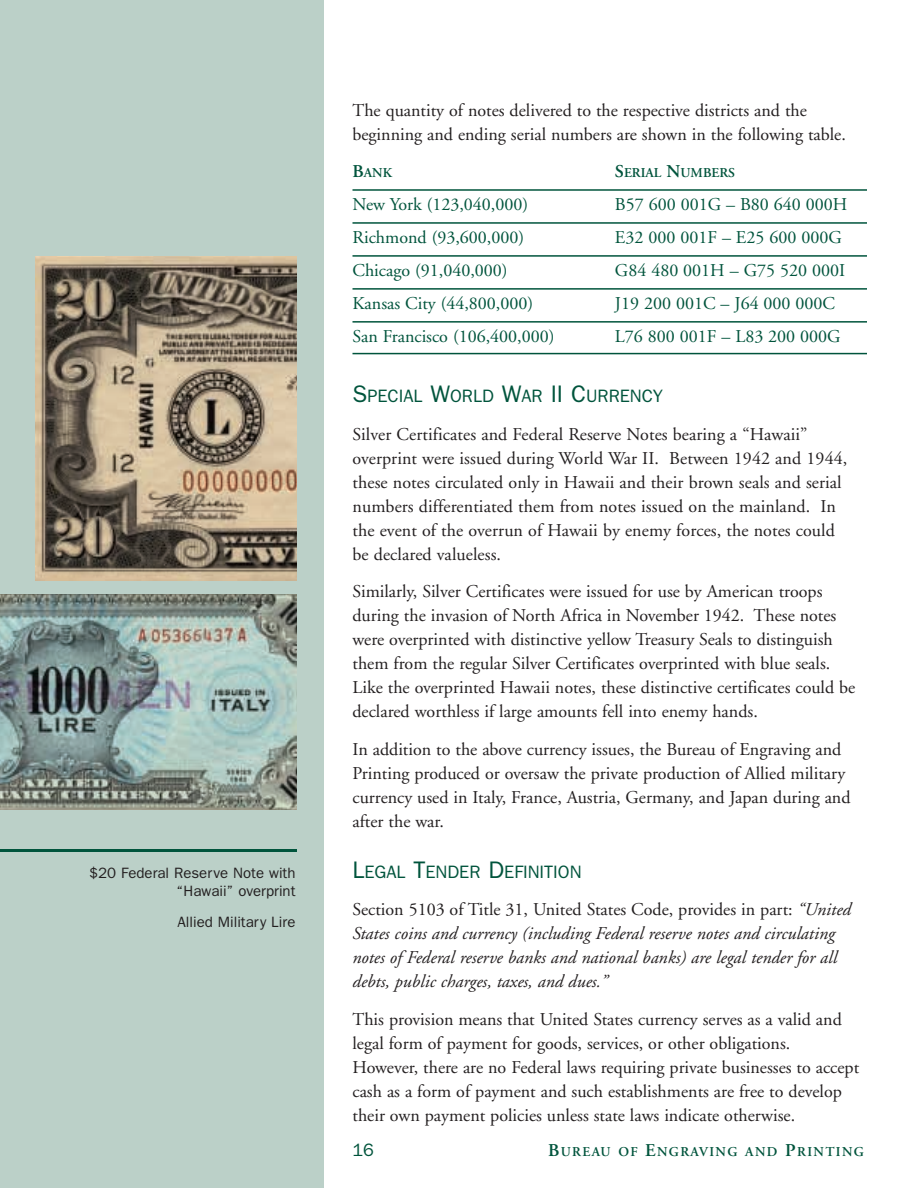
<style>
.page{position:relative;width:918px;height:1188px;background:#fff}
.page>*{position:absolute;margin:0;border:0;box-sizing:border-box;transform-origin:0 0}
.Body_text{font:18px/24px "Adobe Garamond";color:#231f20}
.Body_text-2{font:italic 18px/24px "Adobe Garamond";color:#231f20}
.chart_body{font:18px "Adobe Garamond";color:#00543c}
.Head_2{font:18px "Franklin Gothic";color:#00543c}
.Chart_bottom_line{font:18px "Adobe Garamond";color:#00543c}
.t1{font:15px/18px "Franklin Gothic";color:#231f20;text-align:right}
.Chart_header{font:600 13.5px "Adobe Garamond";letter-spacing:.1em;color:#00543c}
.Chart_header-2{font:600 13.5px "Adobe Garamond";color:#00543c}
.s1{font-size:18px}
.s2{font-size:24px}
.s3{font-style:normal}
</style>
<div class="page">
<hr style="left:352px;top:189px;width:515px;height:2px;background:#00543c">
<hr style="left:352px;top:222px;width:515px;height:2px;background:#00543c">
<hr style="left:352px;top:255px;width:515px;height:2px;background:#00543c">
<hr style="left:352px;top:288px;width:515px;height:2px;background:#00543c">
<hr style="left:352px;top:321px;width:515px;height:2px;background:#00543c">
<hr style="left:352px;top:353px;width:515px;height:1px;background:#00543c">
<div style="left:0;top:0;width:324px;height:1188px;background:#bbd0c8"></div>
<hr style="left:0;top:849px;width:297px;height:3px;background:#00543c">
<img style="left:0;top:594px;width:297px;height:216px">
<img style="left:35px;top:256px;width:262px;height:324px">
<p class="t1" style="left:89px;top:863px;width:208px">$20 Federal Reserve Note with “Hawaii” overprint</p>
<p class="t1" style="left:178px;top:913px;width:119px">Allied Military Lire</p>
<p class="Body_text" style="left:352px;top:98px;width:495px">The quantity of notes delivered to the respective districts and the beginning and ending serial numbers are shown in the following table.</p>
<p class="Chart_header" style="left:352px;top:166px;width:41px"><span class="s1">B</span>ANK</p>
<p class="Chart_header-2" style="left:615px;top:166px;width:122px"><span class="s1">S</span> ERIAL <span class="s1">N</span>UMBERS</p>
<p class="chart_body" style="left:352px;top:195px;width:177px">New York (123,040,000)</p>
<p class="chart_body" style="left:615px;top:195px;width:234px">B57 600 001G – B80 640 000H</p>
<p class="chart_body" style="left:352px;top:228px;width:173px">Richmond (93,600,000)</p>
<p class="chart_body" style="left:615px;top:228px;width:228px">E32 000 001F – E25 600 000G</p>
<p class="chart_body" style="left:352px;top:261px;width:157px">Chicago (91,040,000)</p>
<p class="chart_body" style="left:615px;top:261px;width:232px">G84 480 001H – G75 520 000I</p>
<p class="chart_body" style="left:352px;top:294px;width:182px">Kansas City (44,800,000)</p>
<p class="chart_body" style="left:615px;top:294px;width:222px">J19 200 001C – J64 000 000C</p>
<p class="Chart_bottom_line" style="left:352px;top:327px;width:204px">San Francisco (106,400,000)</p>
<p class="Chart_bottom_line" style="left:615px;top:327px;width:227px">L76 800 001F – L83 200 000G</p>
<p class="Head_2" style="left:352px;top:386px;width:312px"><span class="s2">S</span>pecial <span class="s2">W</span>orld <span class="s2">W</span>ar <span class="s2">II C</span>urrency</p>
<p class="Body_text" style="left:352px;top:422px;width:496px">Silver Certificates and Federal Reserve Notes bearing a “Hawaii” overprint were issued during World War II. Between 1942 and 1944, these notes circulated only in Hawaii and their brown seals and serial numbers differentiated them from notes issued on the mainland. In the event of the overrun of Hawaii by enemy forces, the notes could be declared valueless.</p>
<p class="Body_text" style="left:352px;top:580px;width:504px">Similarly, Silver Certificates were issued for use by American troops during the invasion of North Africa in November 1942. These notes were overprinted with distinctive yellow Treasury Seals to distinguish them from the regular Silver Certificates overprinted with blue seals.<br>Like the overprinted Hawaii notes, these distinctive certificates could be declared worthless if large amounts fell into enemy hands.</p>
<p class="Body_text" style="left:352px;top:737px;width:500px">In addition to the above currency issues, the Bureau of Engraving and Printing produced or oversaw the private production of Allied military currency used in Italy, France, Austria, Germany, and Japan during and after the war.</p>
<p class="Head_2" style="left:352px;top:861px;width:231px"><span class="s2">L</span>egal <span class="s2">T</span>ender <span class="s2">D</span>efi nition</p>
<p class="Body_text-2" style="left:352px;top:898px;width:500px"><span class="s3">Section 5103 of Title 31, United States Code, provides in part:</span> “United States coins and currency (including Federal reserve notes and circulating notes of Federal reserve banks and national banks) are legal tender for all debts, public charges, taxes, and dues.”</p>
<p class="Body_text" style="left:352px;top:1007px;width:508px">This provision means that United States currency serves as a valid and legal form of payment for goods, services, or other obligations.<br>However, there are no Federal laws requiring private businesses to accept cash as a form of payment and such establishments are free to develop their own payment policies unless state laws indicate otherwise.</p>
<p class="Head_2" style="left:352px;top:1140px;width:23px">16</p>
<p class="Chart_header" style="left:548px;top:1144px;width:317px"><span class="s1">B</span>UREAU OF <span class="s1">E</span>NGRAVING AND <span class="s1">P</span>RINTING</p>
</div>
